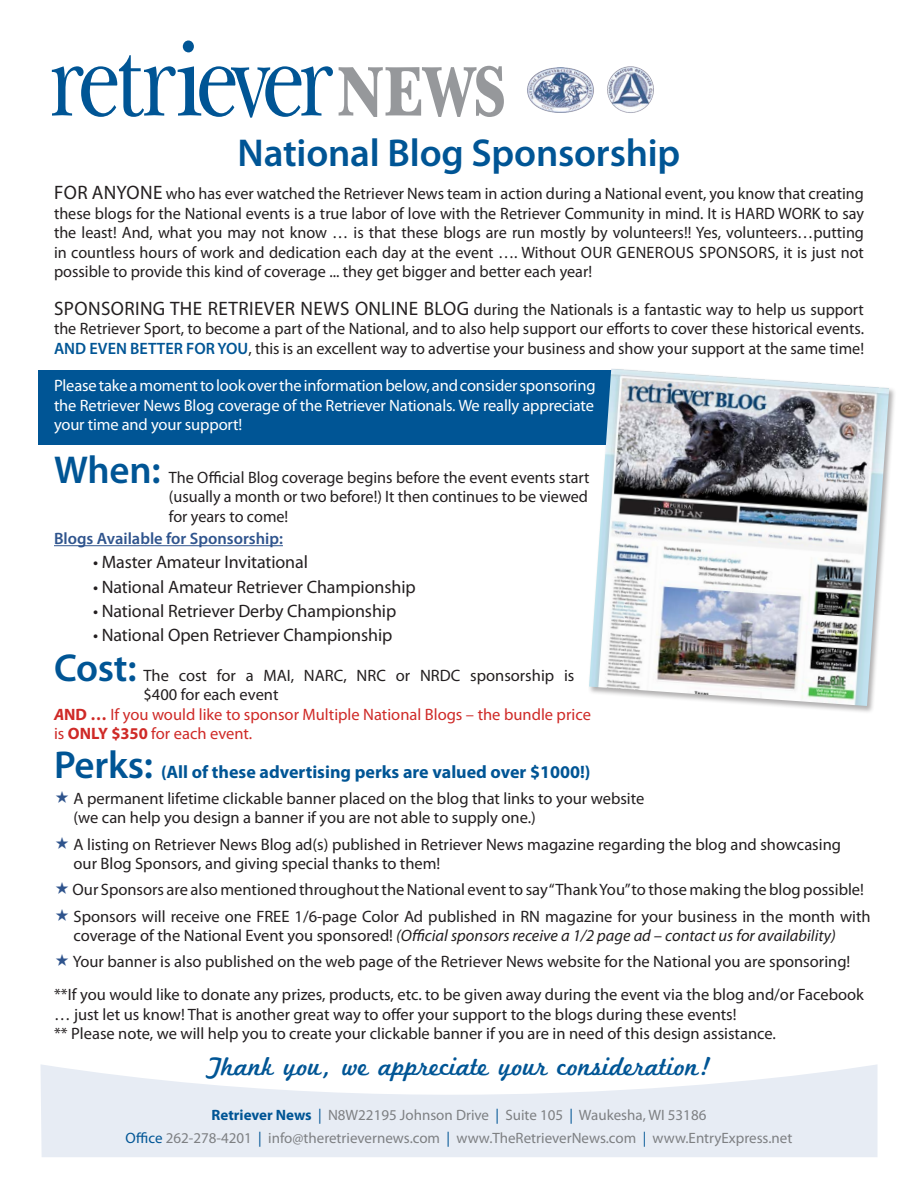
<style>
.page{position:relative;width:918px;height:1188px;background:#fff}
.page>*{position:absolute;margin:0;border:0;box-sizing:border-box;transform-origin:0 0}
.Body_Text{font:600 39px "Myriad Pro";letter-spacing:-.005em;color:#005595}
.Body_Text-2{font:27px "Marketing Script";color:#005595}
.Body_Text-3{font:18px "Myriad Pro";letter-spacing:-.005em;color:#231f20}
.Body_Text-4{font:700 18px "Myriad Pro";color:#005595}
.Body_Text-5{font:16.5px/19.5px "Myriad Pro";color:#231f20}
.Body_Text-6{font:16.5px/19.5px "Myriad Pro";letter-spacing:-.01em;color:#fff;text-align:justify}
.Body_Text-7{font:16.5px/19.5px "Myriad Pro";color:#cf2a27}
.Body_Text-8{font:600 16.5px "Myriad Pro";color:#2f548d}
.t1{font:15px "Myriad Pro";color:#7e8083}
.s1{font-size:19.5px}
.s2{font-weight:600;color:#005595}
.s3{font-weight:700;font-style:italic}
.s4{font-weight:700}
.s5{font-weight:600;font-size:39px}
.s6{font-style:italic}
.s7{font-weight:700;color:#005595}
.s8{color:#005595}
</style>
<div class="page">
<svg style="left:40px;top:1064px;width:838px;height:93px;fill:#e7ecf4"></svg>
<div style="left:39px;top:370px;width:573px;height:74px;background:#005595"></div>
<img style="left:527px;top:67px;width:67px;height:46px">
<img style="left:607px;top:66px;width:47px;height:47px">
<svg style="left:339px;top:66px;width:165px;height:51px"></svg>
<svg style="left:52px;top:41px;width:281px;height:77px"></svg>
<hr style="left:54px;top:545px;width:229px;height:1px;background:#2f548d">
<div style="left:588px;top:368px;width:309px;height:346px;background:#231f20;opacity:.35"></div>
<img style="left:589px;top:369px;width:300px;height:337px">
<p class="Body_Text" style="left:238px;top:128px;width:444px">National Blog Sponsorship</p>
<p class="Body_Text-5" style="left:54px;top:184px;width:812px;text-align:justify"><span class="s1">FOR ANYONE</span> who has ever watched the Retriever News team in action during a National event, you know that creating these blogs for the National events is a true labor of love with the Retriever Community in mind. It is HARD WORK to say the least! And, what you may not know … is that these blogs are run mostly by volunteers!! Yes, volunteers…putting in countless hours of work and dedication each day at the event …. Without OUR GENEROUS SPONSORS, it is just not possible to provide this kind of coverage ... they get bigger and better each year!</p>
<p class="Body_Text-5" style="left:54px;top:299px;width:812px;text-align:justify"><span class="s1">SPONSORING THE RETRIEVER NEWS ONLINE BLOG</span> during the Nationals is a fantastic way to help us support the Retriever Sport, to become a part of the National, and to also help support our efforts to cover these historical events.<br><span class="s2">AND EVEN BETTER FOR YOU</span>, this is an excellent way to advertise your business and show your support at the same time!</p>
<p class="Body_Text-6" style="left:54px;top:376px;width:543px">Please take a moment to look over the information below, and consider sponsoring the Retriever News Blog coverage of the Retriever Nationals. We really appreciate your time and your support!</p>
<p class="Body_Text" style="left:54px;top:445px;width:108px">When:</p>
<p class="Body_Text-5" style="left:169px;top:467px;width:422px;text-align:justify">The Official Blog coverage begins before the event events start (usually a month or two before!) It then continues to be viewed for years to come!</p>
<p class="Body_Text-8" style="left:54px;top:528px;width:230px">Blogs Available for Sponsorship:</p>
<p class="Body_Text-3" style="left:93px;top:551px;width:217px">• Master Amateur Invitational</p>
<p class="Body_Text-3" style="left:93px;top:575px;width:324px">• National Amateur Retriever Championship</p>
<p class="Body_Text-3" style="left:93px;top:600px;width:305px">• National Retriever Derby Championship</p>
<p class="Body_Text-3" style="left:93px;top:624px;width:301px">• National Open Retriever Championship</p>
<p class="Body_Text" style="left:54px;top:643px;width:84px">Cost:</p>
<p class="Body_Text-5" style="left:143px;top:665px;width:433px">The cost for a MAI, NARC, NRC or NRDC sponsorship is $400 for each event</p>
<p class="Body_Text-7" style="left:54px;top:704px;width:538px"><span class="s3">A</span><span class="s4">ND …</span> If you would like to sponsor Multiple National Blogs – the bundle price is <span class="s4">ONLY $350</span> for each event.</p>
<p class="Body_Text-4" style="left:54px;top:760px;width:538px"><span class="s5">Perks:</span> (All of these advertising perks are valued over $1000!)</p>
<p class="Body_Text-5" style="left:74px;top:788px;width:572px">A permanent lifetime clickable banner placed on the blog that links to your website (we can help you design a banner if you are not able to supply one.)</p>
<p class="Body_Text-5" style="left:74px;top:834px;width:769px">A listing on Retriever News Blog ad(s) published in Retriever News magazine regarding the blog and showcasing our Blog Sponsors, and giving special thanks to them!</p>
<p class="Body_Text-5" style="left:73px;top:880px;width:793px">Our Sponsors are also mentioned throughout the National event to say “Thank You” to those making the blog possible!</p>
<p class="Body_Text-5" style="left:74px;top:906px;width:799px">Sponsors will receive one FREE 1/6-page Color Ad published in RN magazine for your business in the month with coverage of the National Event you sponsored! <span class="s6">(Official sponsors receive a 1/2 page ad – contact us for availability)</span></p>
<p class="Body_Text-5" style="left:73px;top:952px;width:779px">Your banner is also published on the web page of the Retriever News website for the National you are sponsoring!</p>
<p class="Body_Text-5" style="left:54px;top:985px;width:811px">**If you would like to donate any prizes, products, etc. to be given away during the event via the blog and/or Facebook … just let us know! That is another great way to offer your support to the blogs during these events!</p>
<p class="Body_Text-5" style="left:54px;top:1024px;width:724px">** Please note, we will help you to create your clickable banner if you are in need of this design assistance.</p>
<p class="Body_Text-2" style="left:206px;top:1050px;width:507px">Thank you, we appreciate your consideration!</p>
<p class="t1" style="left:212px;top:1106px;width:496px"><span class="s7">Retriever News</span> <span class="s8">|</span> N8W22195 Johnson Drive <span class="s8">|</span> Suite 105 <span class="s8">|</span> Waukesha, WI 53186</p>
<p class="t1" style="left:126px;top:1128px;width:668px"><span class="s8">Office</span> 262-278-4201 <span class="s8">|</span> info@theretrievernews.com <span class="s8">|</span> www.TheRetrieverNews.com <span class="s8">|</span> www.EntryExpress.net</p>
</div>
